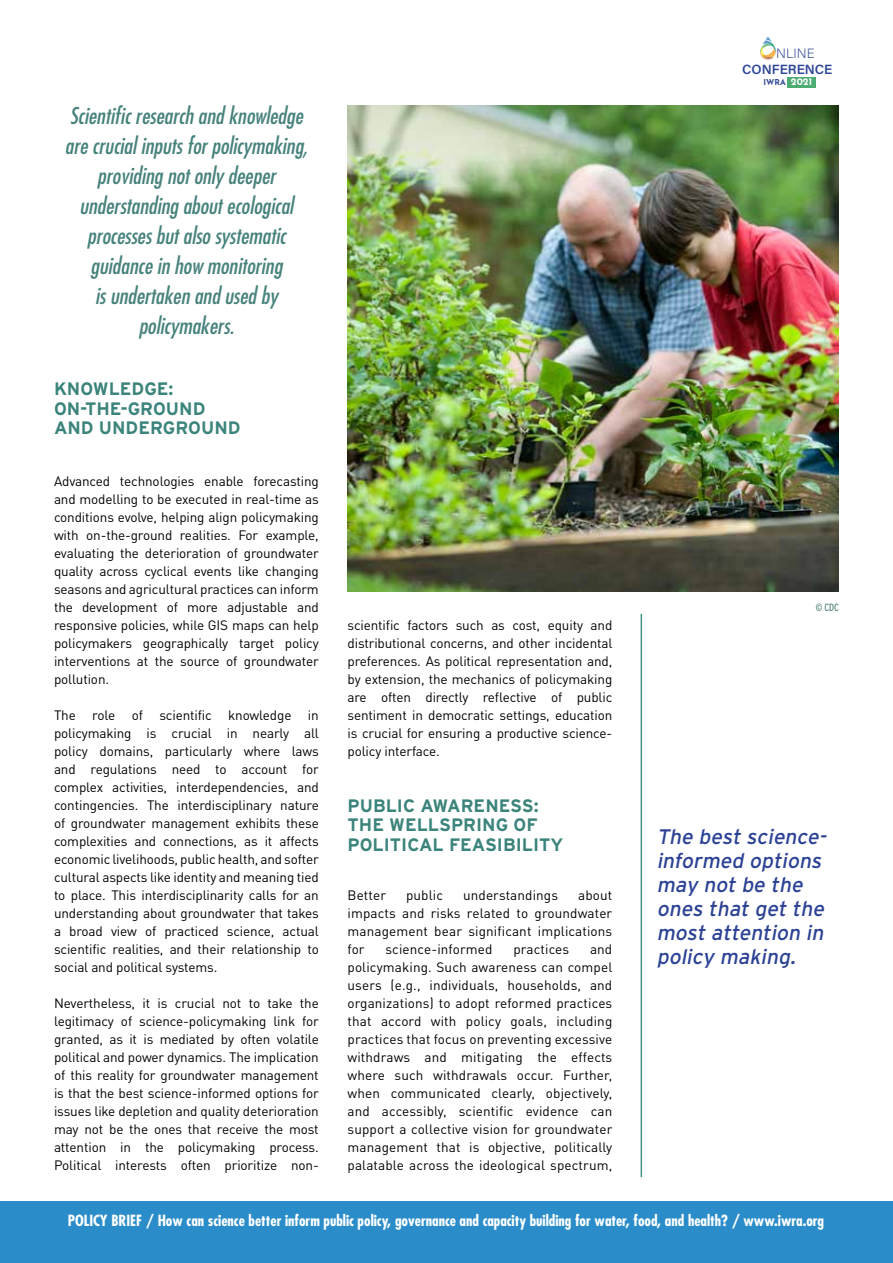
<style>
.page{position:relative;width:893px;height:1263px;background:#fff}
.page>*{position:absolute;margin:0;border:0;box-sizing:border-box;transform-origin:0 0}
.t1{font:italic condensed 22.5px/30px "Futura";color:#47827c;text-align:center}
.t2{font:italic 21px/24px "Interstate";color:#2c4295}
.t3{font:700 18px/19.5px "Interstate";color:#3b847b}
.t4{font:700 condensed 15px "Futura";color:#fff}
.t5{font:13.5px/18px "DIN Pro";letter-spacing:-.01em;color:#000;text-align:justify}
.t6{font:13.5px "DIN Pro";letter-spacing:.01em;color:#000}
.t7{font:600 13.35px "Acumin Pro";color:#2f4798}
.t8{font:200 13.35px "Acumin Pro";letter-spacing:.01em;color:#2f4798}
.t9{font:300 condensed 10.5px "Interstate";color:#2a655e}
.t10{font:700 8.1px "Josefin Sans";color:#2f4798}
.s1{font-size:9.9px;color:#fff}
</style>
<div class="page">
<div style="left:0;top:1201px;width:893px;height:62px;background:#2a8dca"></div>
<img style="left:347px;top:106px;width:492px;height:485px">
<hr style="left:641px;top:614px;width:1px;height:563px;background:#429289">
<svg style="left:760px;top:37px;width:17px;height:23px"></svg>
<div style="left:787px;top:77px;width:29px;height:10px;background:#4dac74"></div>
<h1 class="t1" style="left:65px;top:100px;width:249px">Scientificresearchandknowledge arecrucialinputsforpolicymaking, providingnotonly deeper understandingaboutecological processesbutalsosystematic guidanceinhow monitoring isundertakenandusedby policymakers.</h1>
<h3 class="t3" style="left:54px;top:379px;width:188px">KNOWLEDGE:<br>ON-THE-GROUND<br>AND UNDERGROUND</h3>
<p class="t5" style="left:54px;top:471px;width:266px">Advanced technologies enable forecasting and modelling to be executed in real-time as conditions evolve, helping align policymaking with on-the-ground realities. For example, evaluating the deterioration of groundwater quality across cyclical events like changing seasons and agricultural practices can inform the development of more adjustable and responsive policies, while GIS maps can help policymakers geographically target policy interventions at the source of groundwater pollution.</p>
<p class="t5" style="left:54px;top:705px;width:266px">The role of scientific knowledge in policymaking is crucial in nearly all policy domains, particularly where laws and regulations need to account for complex activities, interdependencies, and contingencies. The interdisciplinary nature of groundwater management exhibits these complexities and connections, as it affects economic livelihoods, public health, and softer cultural aspects like identity and meaning tied to place. This interdisciplinarity calls for an understanding about groundwater that takes a broad view of practiced science, actual scientific realities, and their relationship to social and political systems.</p>
<p class="t5" style="left:54px;top:993px;width:266px">Nevertheless, it is crucial not to take the legitimacy of science-policymaking link for granted, as it is mediated by often volatile political and power dynamics. The implication of this reality for groundwater management is that the best science-informed options for issues like depletion and quality deterioration may not be the ones that receive the most attention in the policymaking process.<br>Political interests often prioritize non-</p>
<p class="t5" style="left:347px;top:615px;width:266px">scientific factors such as cost, equity and distributional concerns, and other incidental preferences. As political representation and, by extension, the mechanics of policymaking are often directly reflective of public sentiment in democratic settings, education is crucial for ensuring a productive science&shy;policy interface.</p>
<h3 class="t3" style="left:347px;top:795px;width:217px">PUBLIC AWARENESS:<br>THE WELLSPRING OF<br>POLITICAL FEASIBILITY</h3>
<p class="t5" style="left:347px;top:885px;width:40px">Better</p>
<p class="t5" style="left:406px;top:885px;width:38px">public</p>
<p class="t6" style="left:463px;top:885px;width:97px">understandings</p>
<p class="t5" style="left:347px;top:885px;width:266px;text-indent:231px">about impacts and risks related to groundwater management bear significant implications for</p>
<p class="t6" style="left:385px;top:938px;width:109px">science-informed</p>
<p class="t6" style="left:513px;top:938px;width:57px">practices</p>
<p class="t5" style="left:347px;top:939px;width:266px;text-indent:242px">and policymaking. Such awareness can compel users (e.g., individuals, households, and organizations) to adopt reformed practices that accord with policy goals, including practices that focus on preventing excessive withdraws and mitigating the effects where such withdrawals occur. Further, when communicated clearly, objectively, and accessibly, scientific evidence can support a collective vision for groundwater management that is objective, politically palatable across the ideological spectrum,</p>
<p class="t8" style="left:776px;top:44px;width:40px">NLINE</p>
<p class="t7" style="left:742px;top:60px;width:92px">CONFERENCE</p>
<p class="t10" style="left:763px;top:75px;width:50px">IWRA <span class="s1">2021</span></p>
<p class="t9" style="left:816px;top:601px;width:25px">© CDC</p>
<h2 class="t2" style="left:657px;top:824px;width:175px">The best science&shy;informed options may not be the ones that get the most attention in policy making.</h2>
<p class="t4" style="left:68px;top:1211px;width:758px">POLICY BRIEF / How can science better inform public policy, governance and capacity building for water, food, and health? / www.iwra.org</p>
</div>
